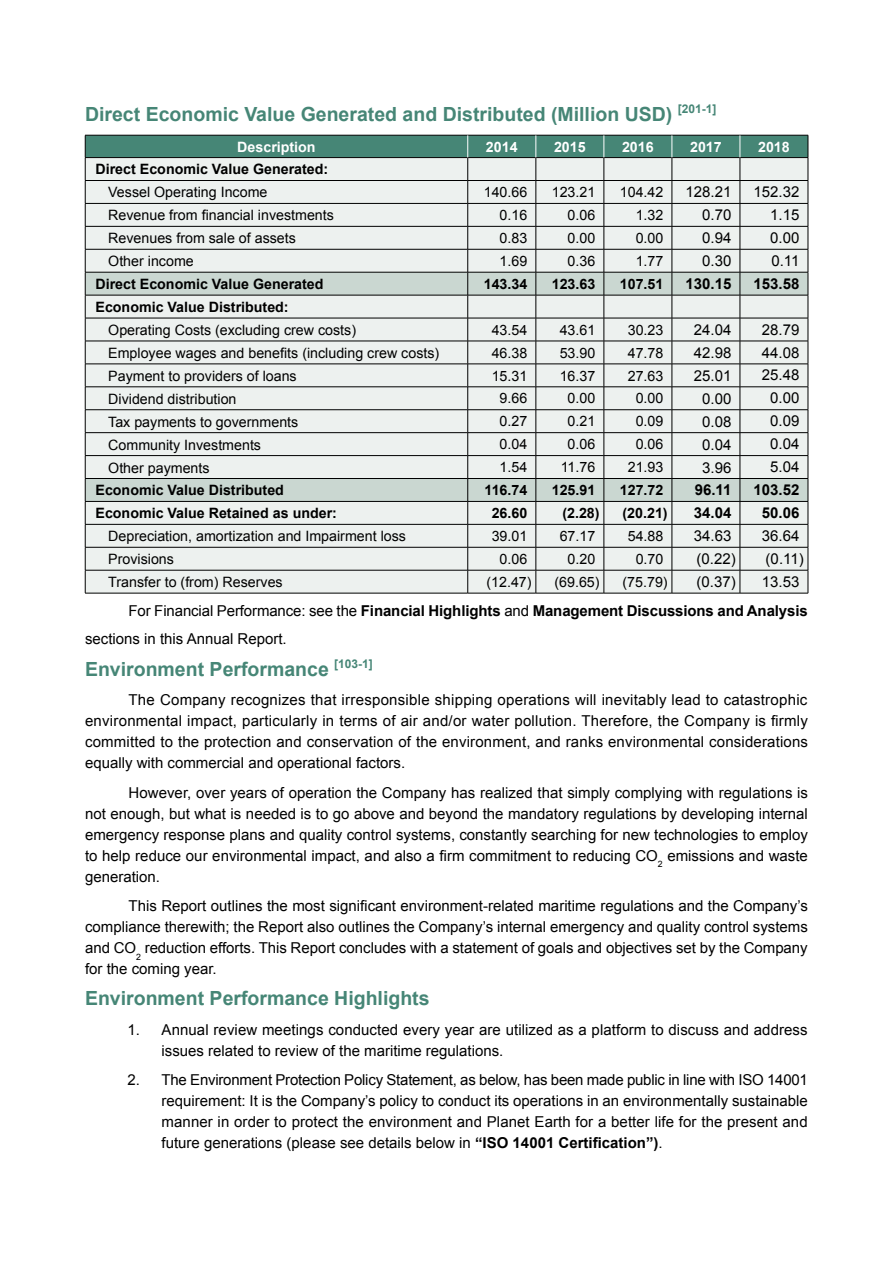
<style>
.page{position:relative;width:893px;height:1263px;background:#fff}
.page>*{position:absolute;margin:0;border:0;box-sizing:border-box;transform-origin:0 0}
.t1{font:700 19.5px "Arial";color:#468676}
.t2{font:15px/21px "Arial";color:#000;text-align:justify}
.t3{font:700 15px "Arial";letter-spacing:-.01em;color:#000}
.t4{font:14.25px "Arial";color:#000}
.t5{font:700 14.25px "Arial";color:#000}
.t6{font:700 14.25px "Arial";color:#fff}
.s1{font-weight:400}
.s2{font-weight:700}
</style>
<div class="page">
<hr style="left:85px;top:593px;width:383px;height:1px;background:#000">
<hr style="left:468px;top:593px;width:68px;height:1px;background:#000">
<hr style="left:536px;top:593px;width:68px;height:1px;background:#000">
<hr style="left:604px;top:593px;width:68px;height:1px;background:#000">
<hr style="left:672px;top:593px;width:68px;height:1px;background:#000">
<svg style="left:85px;top:135px;width:724px;height:458px;background:#d4dcd9"></svg>
<hr style="left:740px;top:593px;width:68px;height:1px;background:#000">
<h1 class="t1" style="left:85px;top:101px;width:633px">Direct Economic Value Generated and Distributed (Million USD) <sup>[201-1]</sup></h1>
<p class="t6" style="left:237px;top:137px;width:80px">Description</p>
<p class="t6" style="left:486px;top:137px;width:33px">2014</p>
<p class="t6" style="left:554px;top:137px;width:33px">2015</p>
<p class="t6" style="left:622px;top:137px;width:33px">2016</p>
<p class="t6" style="left:690px;top:137px;width:33px">2017</p>
<p class="t6" style="left:758px;top:137px;width:33px">2018</p>
<p class="t5" style="left:96px;top:160px;width:234px">Direct Economic Value Generated:</p>
<p class="t4" style="left:108px;top:183px;width:161px">Vessel Operating Income</p>
<p class="t4" style="left:484px;top:183px;width:45px">140.66</p>
<p class="t4" style="left:552px;top:183px;width:45px">123.21</p>
<p class="t4" style="left:620px;top:183px;width:45px">104.42</p>
<p class="t2" style="left:686px;top:182px;width:47px">128.21</p>
<p class="t2" style="left:754px;top:181px;width:47px">152.32</p>
<p class="t4" style="left:108px;top:206px;width:227px">Revenue from financial investments</p>
<p class="t4" style="left:500px;top:206px;width:29px">0.16</p>
<p class="t4" style="left:568px;top:206px;width:29px">0.06</p>
<p class="t4" style="left:636px;top:206px;width:29px">1.32</p>
<p class="t2" style="left:702px;top:205px;width:31px">0.70</p>
<p class="t2" style="left:770px;top:204px;width:31px">1.15</p>
<p class="t4" style="left:108px;top:229px;width:189px">Revenues from sale of assets</p>
<p class="t4" style="left:500px;top:229px;width:29px">0.83</p>
<p class="t4" style="left:568px;top:229px;width:29px">0.00</p>
<p class="t4" style="left:636px;top:229px;width:29px">0.00</p>
<p class="t2" style="left:702px;top:228px;width:31px">0.94</p>
<p class="t2" style="left:770px;top:227px;width:31px">0.00</p>
<p class="t4" style="left:108px;top:252px;width:87px">Other income</p>
<p class="t4" style="left:500px;top:252px;width:29px">1.69</p>
<p class="t4" style="left:568px;top:252px;width:29px">0.36</p>
<p class="t4" style="left:636px;top:252px;width:29px">1.77</p>
<p class="t2" style="left:702px;top:251px;width:31px">0.30</p>
<p class="t2" style="left:771px;top:250px;width:30px">0.11</p>
<p class="t5" style="left:96px;top:275px;width:230px">Direct Economic Value Generated</p>
<p class="t5" style="left:484px;top:274px;width:45px">143.34</p>
<p class="t5" style="left:552px;top:274px;width:45px">123.63</p>
<p class="t5" style="left:620px;top:274px;width:45px">107.51</p>
<p class="t3" style="left:686px;top:274px;width:47px">130.15</p>
<p class="t3" style="left:754px;top:274px;width:47px">153.58</p>
<p class="t5" style="left:96px;top:298px;width:195px">Economic Value Distributed:</p>
<p class="t4" style="left:108px;top:321px;width:249px">Operating Costs (excluding crew costs)</p>
<p class="t4" style="left:492px;top:320px;width:37px">43.54</p>
<p class="t4" style="left:560px;top:320px;width:37px">43.61</p>
<p class="t4" style="left:628px;top:320px;width:37px">30.23</p>
<p class="t2" style="left:694px;top:319px;width:39px">24.04</p>
<p class="t2" style="left:762px;top:319px;width:39px">28.79</p>
<p class="t4" style="left:108px;top:344px;width:333px">Employee wages and benefits (including crew costs)</p>
<p class="t4" style="left:492px;top:343px;width:37px">46.38</p>
<p class="t4" style="left:560px;top:343px;width:37px">53.90</p>
<p class="t4" style="left:628px;top:343px;width:37px">47.78</p>
<p class="t2" style="left:694px;top:342px;width:39px">42.98</p>
<p class="t2" style="left:762px;top:342px;width:39px">44.08</p>
<p class="t4" style="left:108px;top:366px;width:190px">Payment to providers of loans</p>
<p class="t4" style="left:492px;top:366px;width:37px">15.31</p>
<p class="t4" style="left:560px;top:366px;width:37px">16.37</p>
<p class="t4" style="left:628px;top:366px;width:37px">27.63</p>
<p class="t2" style="left:694px;top:365px;width:39px">25.01</p>
<p class="t2" style="left:762px;top:365px;width:39px">25.48</p>
<p class="t4" style="left:108px;top:389px;width:130px">Dividend distribution</p>
<p class="t4" style="left:500px;top:389px;width:29px">9.66</p>
<p class="t4" style="left:568px;top:389px;width:29px">0.00</p>
<p class="t4" style="left:636px;top:389px;width:29px">0.00</p>
<p class="t2" style="left:702px;top:388px;width:31px">0.00</p>
<p class="t2" style="left:770px;top:388px;width:31px">0.00</p>
<p class="t4" style="left:108px;top:412px;width:192px">Tax payments to governments</p>
<p class="t4" style="left:500px;top:412px;width:29px">0.27</p>
<p class="t4" style="left:568px;top:412px;width:29px">0.21</p>
<p class="t4" style="left:636px;top:412px;width:29px">0.09</p>
<p class="t2" style="left:702px;top:411px;width:31px">0.08</p>
<p class="t2" style="left:770px;top:411px;width:31px">0.09</p>
<p class="t4" style="left:108px;top:435px;width:154px">Community Investments</p>
<p class="t4" style="left:500px;top:435px;width:29px">0.04</p>
<p class="t4" style="left:568px;top:435px;width:29px">0.06</p>
<p class="t4" style="left:636px;top:435px;width:29px">0.06</p>
<p class="t2" style="left:702px;top:434px;width:31px">0.04</p>
<p class="t2" style="left:770px;top:434px;width:31px">0.04</p>
<p class="t4" style="left:108px;top:458px;width:103px">Other payments</p>
<p class="t4" style="left:500px;top:458px;width:29px">1.54</p>
<p class="t4" style="left:561px;top:458px;width:36px">11.76</p>
<p class="t4" style="left:628px;top:458px;width:37px">21.93</p>
<p class="t2" style="left:702px;top:457px;width:31px">3.96</p>
<p class="t2" style="left:770px;top:456px;width:31px">5.04</p>
<p class="t5" style="left:96px;top:481px;width:190px">Economic Value Distributed</p>
<p class="t5" style="left:485px;top:481px;width:44px">116.74</p>
<p class="t5" style="left:552px;top:481px;width:45px">125.91</p>
<p class="t5" style="left:620px;top:481px;width:45px">127.72</p>
<p class="t3" style="left:695px;top:480px;width:38px">96.11</p>
<p class="t3" style="left:754px;top:480px;width:47px">103.52</p>
<p class="t5" style="left:96px;top:504px;width:243px">Economic Value Retained as under:</p>
<p class="t5" style="left:492px;top:504px;width:37px">26.60</p>
<p class="t5" style="left:562px;top:504px;width:39px">(2.28)</p>
<p class="t5" style="left:622px;top:504px;width:47px">(20.21)</p>
<p class="t3" style="left:694px;top:503px;width:39px">34.04</p>
<p class="t3" style="left:762px;top:503px;width:39px">50.06</p>
<p class="t4" style="left:108px;top:527px;width:299px">Depreciation, amortization and Impairment loss</p>
<p class="t4" style="left:492px;top:527px;width:37px">39.01</p>
<p class="t4" style="left:560px;top:527px;width:37px">67.17</p>
<p class="t4" style="left:628px;top:527px;width:37px">54.88</p>
<p class="t2" style="left:694px;top:526px;width:39px">34.63</p>
<p class="t2" style="left:762px;top:525px;width:39px">36.64</p>
<p class="t4" style="left:108px;top:550px;width:67px">Provisions</p>
<p class="t4" style="left:500px;top:550px;width:29px">0.06</p>
<p class="t4" style="left:568px;top:550px;width:29px">0.20</p>
<p class="t4" style="left:636px;top:550px;width:29px">0.70</p>
<p class="t2" style="left:696px;top:549px;width:41px">(0.22)</p>
<p class="t2" style="left:766px;top:548px;width:40px">(0.11)</p>
<p class="t4" style="left:108px;top:573px;width:176px">Transfer to (from) Reserves</p>
<p class="t4" style="left:486px;top:572px;width:47px">(12.47)</p>
<p class="t4" style="left:554px;top:572px;width:47px">(69.65)</p>
<p class="t4" style="left:622px;top:572px;width:47px">(75.79)</p>
<p class="t2" style="left:696px;top:571px;width:41px">(0.37)</p>
<p class="t2" style="left:762px;top:571px;width:39px">13.53</p>
<p class="t3" style="left:129px;top:601px;width:681px"><span class="s1">For Financial Performance: see the</span> Financial Highlights <span class="s1">and</span> Management Discussions and Analysis</p>
<p class="t2" style="left:85px;top:629px;width:203px">sections in this Annual Report.</p>
<h1 class="t1" style="left:85px;top:656px;width:289px">Environment Performance <sup>[103-1]</sup></h1>
<p class="t2" style="left:85px;top:689px;width:724px;text-indent:44px">The Company recognizes that irresponsible shipping operations will inevitably lead to catastrophic environmental impact, particularly in terms of air and/or water pollution. Therefore, the Company is firmly committed to the protection and conservation of the environment, and ranks environmental considerations equally with commercial and operational factors.</p>
<p class="t2" style="left:85px;top:782px;width:725px;text-indent:44px">However, over years of operation the Company has realized that simply complying with regulations is not enough, but what is needed is to go above and beyond the mandatory regulations by developing internal emergency response plans and quality control systems, constantly searching for new technologies to employ to help reduce our environmental impact, and also a firm commitment to reducing CO<sub>2</sub> emissions and waste generation.</p>
<p class="t2" style="left:85px;top:895px;width:724px;text-indent:44px">This Report outlines the most significant environment-related maritime regulations and the Company’s compliance therewith; the Report also outlines the Company’s internal emergency and quality control systems and CO<sub>2</sub> reduction efforts. This Report concludes with a statement of goals and objectives set by the Company for the coming year.</p>
<h1 class="t1" style="left:85px;top:986px;width:346px">Environment Performance Highlights</h1>
<p class="t2" style="left:162px;top:1019px;width:648px;text-indent:-34px">1. Annual review meetings conducted every year are utilized as a platform to discuss and address issues related to review of the maritime regulations.</p>
<p class="t2" style="left:162px;top:1070px;width:648px;text-indent:-34px">2. The Environment Protection Policy Statement, as below, has been made public in line with ISO 14001 requirement: It is the Company’s policy to conduct its operations in an environmentally sustainable manner in order to protect the environment and Planet Earth for a better life for the present and future generations (please see details below in <span class="s2">“ISO 14001 Certification”)</span>.</p>
</div>
